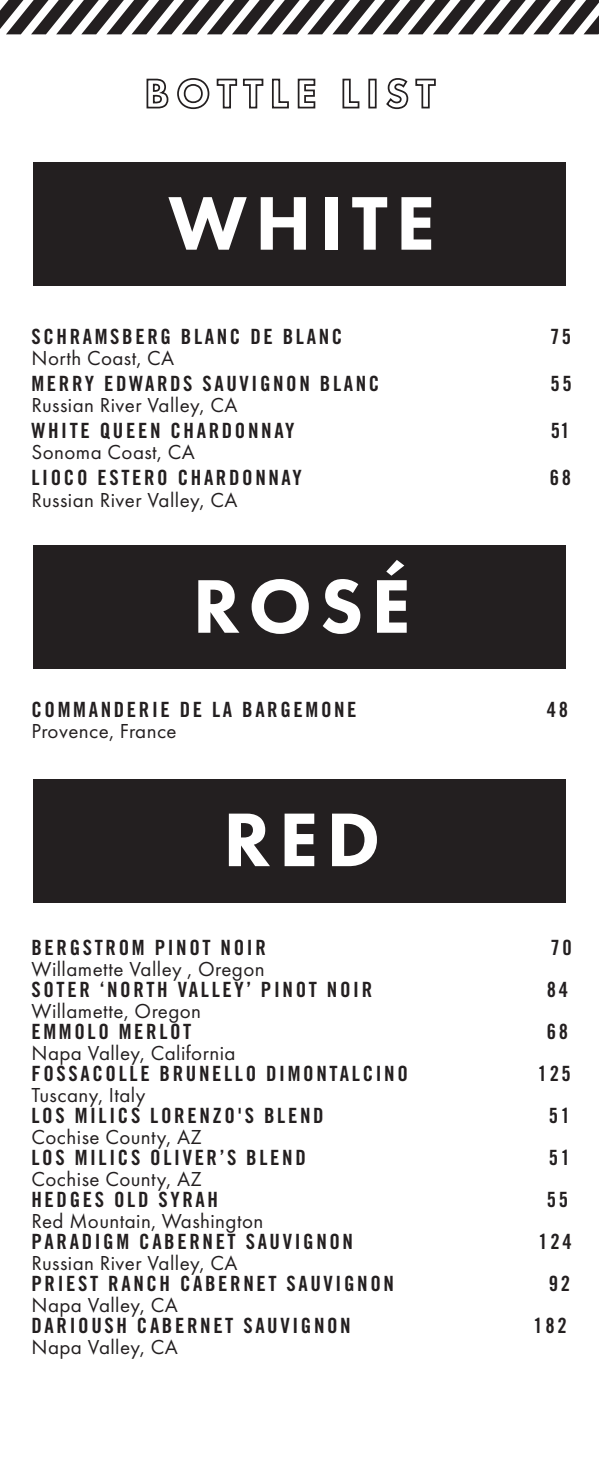
<style>
.page{position:relative;width:599px;height:1481px;background:#fff}
.page>*{position:absolute;margin:0;border:0;box-sizing:border-box;transform-origin:0 0}
.t1{font:800 78.75px "Futura PT";letter-spacing:.1em;color:#fff}
.t2{font:21px "Trade Gothic LT Std Bd Cn 20";letter-spacing:.125em;color:#231f20}
.t3{font:21px "Futura PT";letter-spacing:.02em;color:#231f20}
</style>
<div class="page">
<svg style="left:0;top:0;width:598px;height:34px"></svg>
<svg style="left:146px;top:78px;width:23px;height:31px"></svg>
<svg style="left:177px;top:78px;width:33px;height:32px"></svg>
<svg style="left:216px;top:78px;width:48px;height:31px"></svg>
<svg style="left:272px;top:78px;width:17px;height:31px"></svg>
<svg style="left:297px;top:78px;width:19px;height:31px"></svg>
<svg style="left:342px;top:78px;width:18px;height:31px"></svg>
<div style="left:368px;top:79px;width:8px;height:29px;border:2px solid #231f20"></div>
<svg style="left:386px;top:78px;width:50px;height:32px"></svg>
<div style="left:33px;top:162px;width:532px;height:124px;background:#231f20"></div>
<div style="left:33px;top:545px;width:532px;height:124px;background:#231f20"></div>
<div style="left:33px;top:778px;width:532px;height:124px;background:#231f20"></div>
<h1 class="t1" style="left:168px;top:174px;width:268px">WHITE</h1>
<p class="t2" style="left:31px;top:323px;width:312px">SCHRAMSBERG BLANC DE BLANC</p>
<p class="t2" style="left:550px;top:323px;width:23px">75</p>
<p class="t3" style="left:31px;top:345px;width:144px">North Coast, CA</p>
<p class="t2" style="left:31px;top:371px;width:349px">MERRY EDWARDS SAUVIGNON BLANC</p>
<p class="t2" style="left:550px;top:371px;width:23px">55</p>
<p class="t3" style="left:31px;top:392px;width:207px">Russian River Valley, CA</p>
<p class="t2" style="left:31px;top:418px;width:264px">WHITE QUEEN CHARDONNAY</p>
<p class="t2" style="left:550px;top:418px;width:21px">51</p>
<p class="t3" style="left:31px;top:440px;width:165px">Sonoma Coast, CA</p>
<p class="t2" style="left:31px;top:465px;width:272px">LIOCO ESTERO CHARDONNAY</p>
<p class="t2" style="left:549px;top:465px;width:23px">68</p>
<p class="t3" style="left:31px;top:487px;width:207px">Russian River Valley, CA</p>
<h1 class="t1" style="left:192px;top:557px;width:220px">ROSÉ</h1>
<p class="t2" style="left:31px;top:696px;width:326px">COMMANDERIE DE LA BARGEMONE</p>
<p class="t2" style="left:546px;top:696px;width:23px">48</p>
<p class="t3" style="left:31px;top:718px;width:147px">Provence, France</p>
<h1 class="t1" style="left:223px;top:790px;width:159px">RED</h1>
<p class="t2" style="left:31px;top:934px;width:236px">BERGSTROM PINOT NOIR</p>
<p class="t2" style="left:550px;top:934px;width:23px">70</p>
<p class="t3" style="left:31px;top:956px;width:234px">Willamette Valley , Oregon</p>
<p class="t2" style="left:31px;top:976px;width:342px">SOTER ‘NORTH VALLEY’ PINOT NOIR</p>
<p class="t2" style="left:546px;top:976px;width:23px">84</p>
<p class="t3" style="left:31px;top:998px;width:171px">Willamette, Oregon</p>
<p class="t2" style="left:31px;top:1018px;width:161px">EMMOLO MERLOT</p>
<p class="t2" style="left:546px;top:1018px;width:23px">68</p>
<p class="t3" style="left:31px;top:1040px;width:205px">Napa Valley, California</p>
<p class="t2" style="left:31px;top:1060px;width:378px">FOSSACOLLE BRUNELLO DIMONTALCINO</p>
<p class="t2" style="left:537px;top:1060px;width:35px">125</p>
<p class="t3" style="left:31px;top:1082px;width:115px">Tuscany, Italy</p>
<p class="t2" style="left:31px;top:1102px;width:293px">LOS MILICS LORENZO'S BLEND</p>
<p class="t2" style="left:548px;top:1102px;width:23px">51</p>
<p class="t3" style="left:31px;top:1124px;width:172px">Cochise County, AZ</p>
<p class="t2" style="left:31px;top:1144px;width:276px">LOS MILICS OLIVER’S BLEND</p>
<p class="t2" style="left:548px;top:1144px;width:23px">51</p>
<p class="t3" style="left:31px;top:1166px;width:172px">Cochise County, AZ</p>
<p class="t2" style="left:31px;top:1186px;width:188px">HEDGES OLD SYRAH</p>
<p class="t2" style="left:546px;top:1186px;width:23px">55</p>
<p class="t3" style="left:31px;top:1208px;width:233px">Red Mountain, Washington</p>
<p class="t2" style="left:31px;top:1228px;width:323px">PARADIGM CABERNET SAUVIGNON</p>
<p class="t2" style="left:538px;top:1228px;width:35px">124</p>
<p class="t3" style="left:31px;top:1250px;width:207px">Russian River Valley, CA</p>
<p class="t2" style="left:31px;top:1270px;width:364px">PRIEST RANCH CABERNET SAUVIGNON</p>
<p class="t2" style="left:548px;top:1270px;width:23px">92</p>
<p class="t3" style="left:31px;top:1292px;width:148px">Napa Valley, CA</p>
<p class="t2" style="left:31px;top:1312px;width:321px">DARIOUSH CABERNET SAUVIGNON</p>
<p class="t2" style="left:533px;top:1312px;width:35px">182</p>
<p class="t3" style="left:31px;top:1334px;width:148px">Napa Valley, CA</p>
</div>
